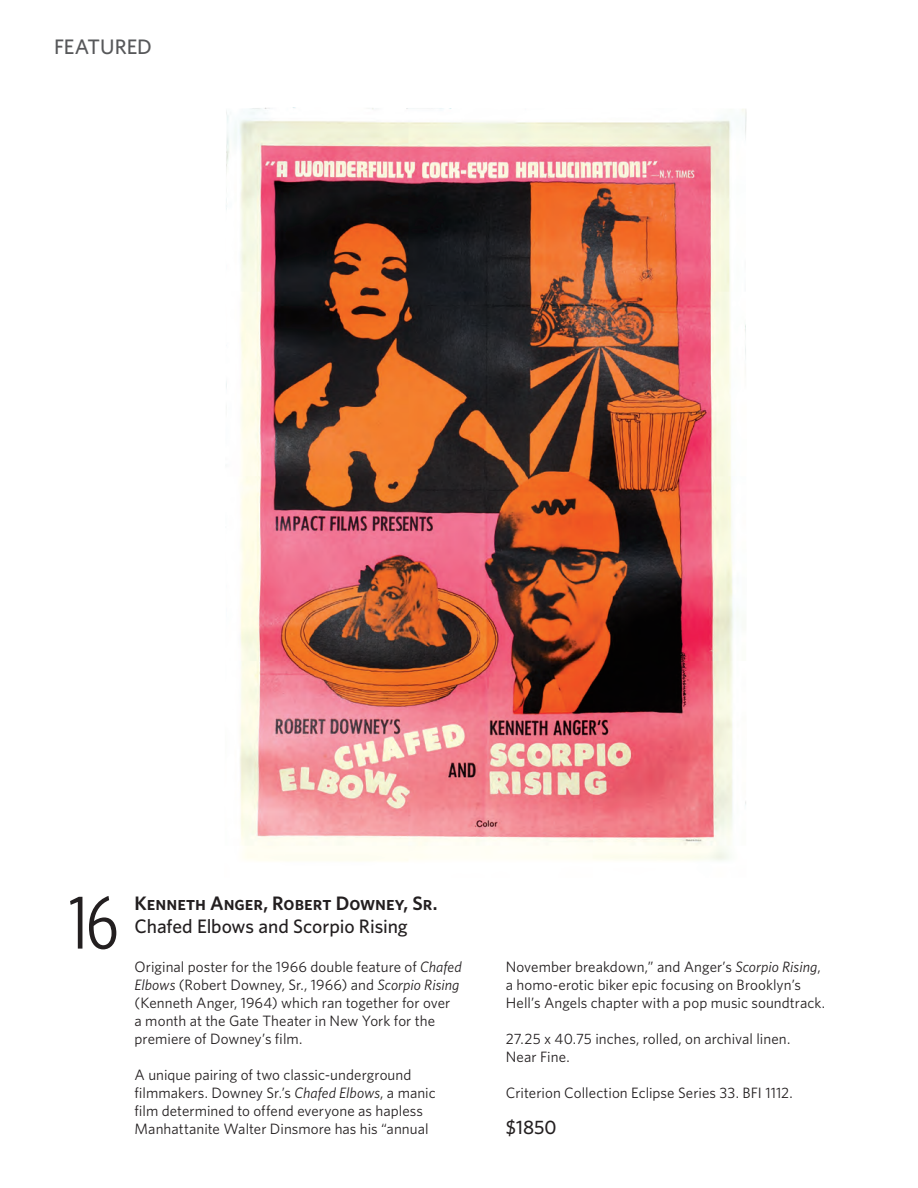
<style>
.page{position:relative;width:918px;height:1188px;background:#fff}
.page>*{position:absolute;margin:0;border:0;box-sizing:border-box;transform-origin:0 0}
.numbers{font:condensed 75px "Whitney HTF";color:#231f20}
.t1{font:500 21px "Whitney HTF";letter-spacing:.005em;color:#57585a}
.price{font:500 19.5px "Whitney HTF";letter-spacing:-.005em;color:#231f20}
.author{font:19.5px "Whitney HTF Semi Bold SC";color:#231f20}
.body_copy{font:15px/18px "Whitney HTF";letter-spacing:.005em;color:#231f20}
.s1{font-style:italic}
</style>
<div class="page">
<img style="left:226px;top:108px;width:521px;height:753px">
<p class="t1" style="left:54px;top:34px;width:100px">FEATURED</p>
<p class="numbers" style="left:69px;top:880px;width:51px">16</p>
<p class="author" style="left:135px;top:891px;width:304px">Kenneth Anger, Robert Downey, Sr.</p>
<p class="price" style="left:135px;top:915px;width:275px">Chafed Elbows and Scorpio Rising</p>
<p class="body_copy" style="left:135px;top:958px;width:329px">Original poster for the 1966 double feature of <span class="s1">Chafed Elbows</span> (Robert Downey, Sr., 1966) and <span class="s1">Scorpio Rising </span>(Kenneth Anger, 1964) which ran together for over<br>a month at the Gate Theater in New York for the premiere of Downey’s film.</p>
<p class="body_copy" style="left:135px;top:1066px;width:303px">A unique pairing of two classic-underground filmmakers. Downey Sr.’s <span class="s1">Chafed Elbows</span>, a manic film determined to offend everyone as hapless Manhattanite Walter Dinsmore has his “annual</p>
<p class="body_copy" style="left:506px;top:958px;width:321px">November breakdown,” and Anger’s <span class="s1">Scorpio Rising</span>, a homo-erotic biker epic focusing on Brooklyn’s<br>Hell’s Angels chapter with a pop music soundtrack.</p>
<p class="body_copy" style="left:506px;top:1030px;width:286px">27.25 x 40.75 inches, rolled, on archival linen.<br>Near Fine.</p>
<p class="body_copy" style="left:506px;top:1084px;width:288px">Criterion Collection Eclipse Series 33. BFI 1112.</p>
<p class="price" style="left:506px;top:1116px;width:52px">$1850</p>
</div>
